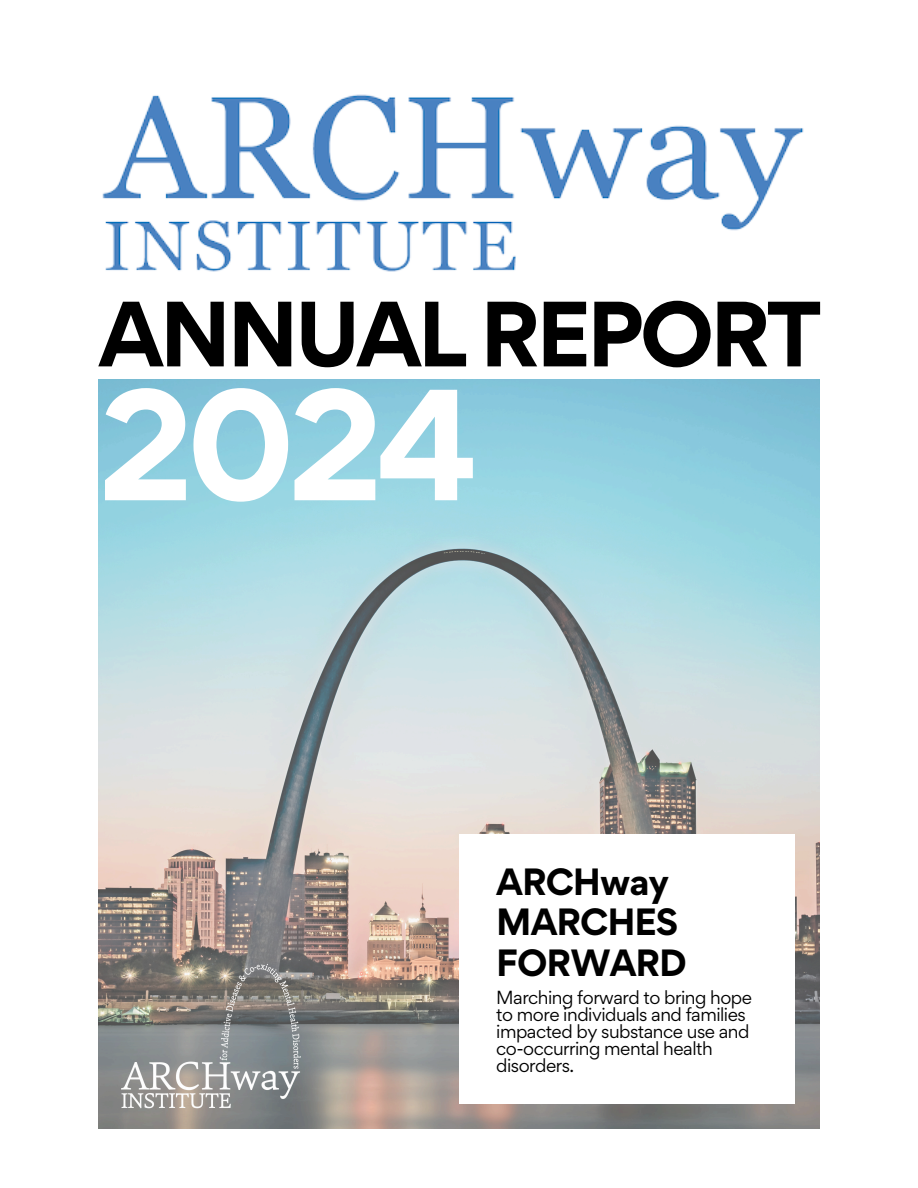
<style>
.page{position:relative;width:918px;height:1188px;background:#fff}
.page>*{position:absolute;margin:0;border:0;box-sizing:border-box;transform-origin:0 0}
.t1{font:700 141.15px "Gordita";color:#fff}
.t2{font:700 82.65px "Gordita";letter-spacing:-.05em;color:#000}
.t3{font:700 33.9px/40.5px "Gordita";letter-spacing:-.03em;color:#000}
.t4{font:16.95px/17px "Gordita";letter-spacing:-.03em;color:#000}
</style>
<div class="page">
<img style="left:98px;top:380px;width:721px;height:749px">
<div style="left:459px;top:835px;width:336px;height:269px;background:#fff"></div>
<img style="left:102px;top:94px;width:702px;height:178px">
<img style="left:119px;top:960px;width:187px;height:151px">
<p class="t2" style="left:98px;top:278px;width:725px">ANNUAL REPORT</p>
<p class="t1" style="left:98px;top:350px;width:382px">2024</p>
<p class="t3" style="left:496px;top:861px;width:192px">ARCHway<br>MARCHES<br>FORWARD</p>
<h1 class="t4" style="left:496px;top:989px;width:257px">Marching forward to bring hope to more individuals and families impacted by substance use and co-occurring mental health disorders.</h1>
</div>
